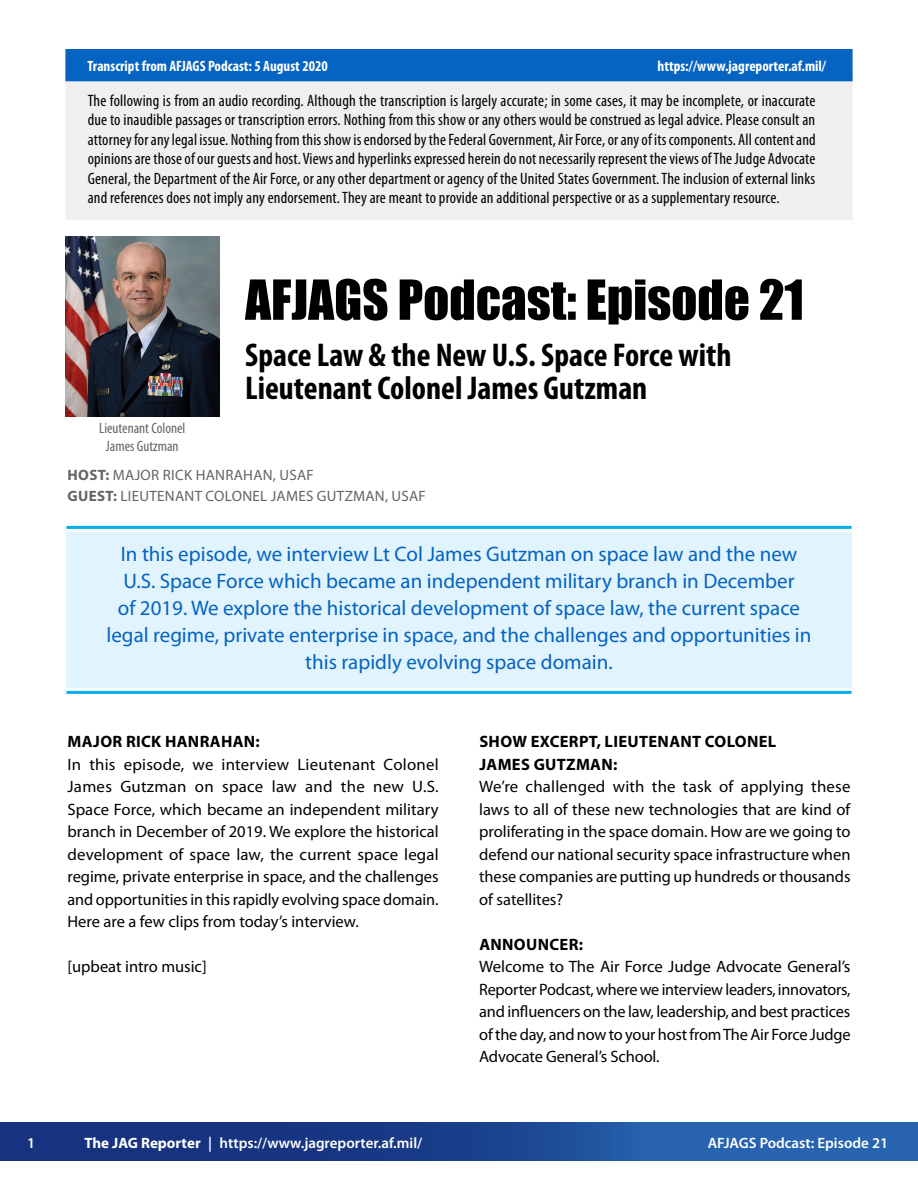
<style>
.page{position:relative;width:918px;height:1188px;background:#fff}
.page>*{position:absolute;margin:0;border:0;box-sizing:border-box;transform-origin:0 0}
.TITLE_Long{font:51px "Impact";color:#000}
.TITLE_Long-2{font:700 condensed 33px/33px "Myriad Pro";color:#000}
.Intro_Excerpt_artifa{font:21px/27px "Myriad Pro";color:#0563c1;text-align:center}
.Normal_Minus_10{font:16.5px/22.5px "Myriad Pro";letter-spacing:-.005em;color:#000;text-align:justify}
.Disclaimer{font:condensed 16.5px/19.5px "Myriad Pro";letter-spacing:.01em;color:#000;text-align:justify}
.Speaker{font:700 16.5px/22.5px "Myriad Pro";letter-spacing:.02em;color:#000}
.t1{font:600 15px "Myriad Pro";color:#fff}
.Post_Date{font:700 condensed 15px "Myriad Pro";color:#fff}
.Author{font:15px "Myriad Pro";letter-spacing:.02em;color:#636466}
.Photo_Caption{font:condensed 15px/18px "Myriad Pro";color:#636466;text-align:center}
.s1{font-weight:700}
</style>
<div class="page">
<div style="left:65px;top:72px;width:788px;height:148px;background:#efeff0"></div>
<div style="left:65px;top:49px;width:788px;height:32px;background:#0563c1"></div>
<div style="left:0;top:1122px;width:918px;height:39px;background:linear-gradient(to right,#122673,#2969b5)"></div>
<img style="left:66px;top:236px;width:154px;height:180px">
<div style="left:66px;top:532px;width:786px;height:156px;background:#e1f4fd"></div>
<hr style="left:66px;top:526px;width:786px;height:3px;background:#00aeef">
<hr style="left:66px;top:691px;width:786px;height:3px;background:#00aeef">
<p class="Post_Date" style="left:87px;top:57px;width:242px">Transcript from AFJAGS Podcast: 5 August 2020</p>
<p class="Post_Date" style="left:658px;top:57px;width:170px">https://www.jagreporter.af.mil/</p>
<p class="Disclaimer" style="left:88px;top:90px;width:730px">The following is from an audio recording. Although the transcription is largely accurate; in some cases, it may be incomplete, or inaccurate due to inaudible passages or transcription errors. Nothing from this show or any others would be construed as legal advice. Please consult an attorney for any legal issue. Nothing from this show is endorsed by the Federal Government, Air Force, or any of its components. All content and opinions are those of our guests and host. Views and hyperlinks expressed herein do not necessarily represent the views of The Judge Advocate General, the Department of the Air Force, or any other department or agency of the United States Government. The inclusion of external links and references does not imply any endorsement. They are meant to provide an additional perspective or as a supplementary resource.</p>
<p class="Photo_Caption" style="left:99px;top:419px;width:88px">Lieutenant Colonel<br>James Gutzman</p>
<h1 class="TITLE_Long" style="left:245px;top:260px;width:560px">AFJAGS Podcast: Episode 21</h1>
<h1 class="TITLE_Long-2" style="left:245px;top:338px;width:488px">Space Law &amp; the New U.S. Space Force with<br>Lieutenant Colonel James Gutzman</h1>
<p class="Author" style="left:68px;top:465px;width:248px"><span class="s1">HOST:</span> MAJOR RICK HANRAHAN, USAF</p>
<p class="Author" style="left:68px;top:486px;width:360px"><span class="s1">GUEST:</span> LIEUTENANT COLONEL JAMES GUTZMAN, USAF</p>
<p class="Intro_Excerpt_artifa" style="left:106px;top:540px;width:707px">In this episode, we interview Lt Col James Gutzman on space law and the new U.S. Space Force which became an independent military branch in December<br>of 2019. We explore the historical development of space law, the current space legal regime, private enterprise in space, and the challenges and opportunities in this rapidly evolving space domain.</p>
<h2 class="Speaker" style="left:68px;top:730px;width:194px">MAJOR RICK HANRAHAN:</h2>
<p class="Normal_Minus_10" style="left:68px;top:753px;width:373px">In this episode, we interview Lieutenant Colonel James Gutzman on space law and the new U.S.<br>Space Force, which became an independent military branch in December of 2019. We explore the historical development of space law, the current space legal regime, private enterprise in space, and the challenges and opportunities in this rapidly evolving space domain.<br>Here are a few clips from today’s interview.</p>
<p class="Normal_Minus_10" style="left:68px;top:955px;width:141px">[upbeat intro music]</p>
<h2 class="Speaker" style="left:479px;top:730px;width:298px">SHOW EXCERPT, LIEUTENANT COLONEL<br>JAMES GUTZMAN:</h2>
<p class="Normal_Minus_10" style="left:479px;top:775px;width:373px">We’re challenged with the task of applying these laws to all of these new technologies that are kind of proliferating in the space domain. How are we going to defend our national security space infrastructure when these companies are putting up hundreds or thousands of satellites?</p>
<h2 class="Speaker" style="left:479px;top:932px;width:105px">ANNOUNCER:</h2>
<p class="Normal_Minus_10" style="left:479px;top:955px;width:373px">Welcome to The Air Force Judge Advocate General’s Reporter Podcast, where we interview leaders, innovators, and influencers on the law, leadership, and best practices of the day, and now to your host from The Air Force Judge Advocate General’s School.</p>
<p class="t1" style="left:27px;top:1133px;width:10px">1</p>
<p class="t1" style="left:84px;top:1133px;width:339px"><span class="s1">The JAG Reporter</span> | https://www.jagreporter.af.mil/</p>
<p class="t1" style="left:708px;top:1133px;width:182px">AFJAGS Podcast: Episode 21</p>
</div>
